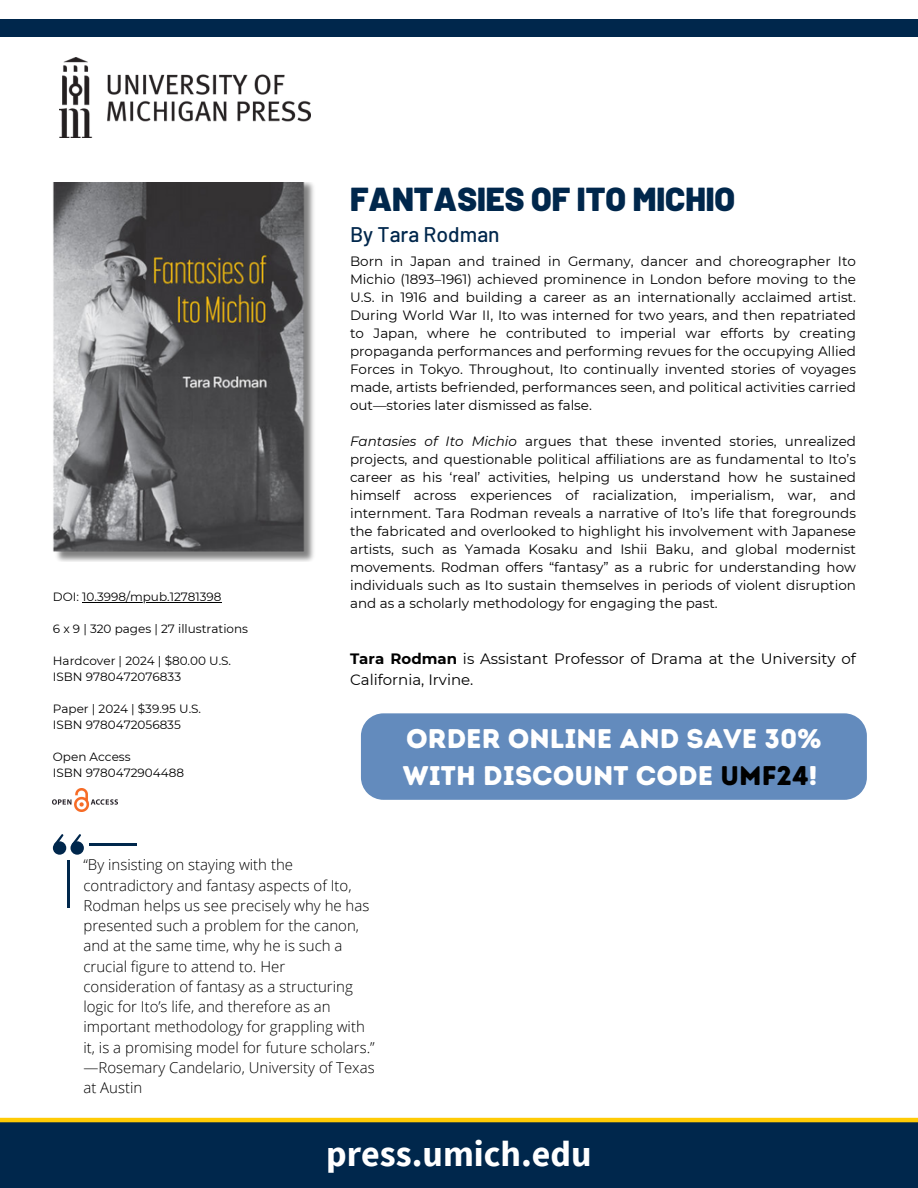
<style>
.page{position:relative;width:918px;height:1188px;background:#fff}
.page>*{position:absolute;margin:0;border:0;box-sizing:border-box;transform-origin:0 0}
.t1{font:700 36px "Source Sans Pro";color:#fff}
.t2{font:900 33.15px "Barlow";color:#00274c}
.t3{font:27px/37.2px "Intro Rust Base";color:#fff}
.t4{font:500 21.15px "Barlow";color:#00274c}
.t5{font:300 15px/20.2px "Open Sans";color:#000}
.t6{font:15px/20.2px "Montserrat";color:#000}
.t7{font:13.5px/18px "Montserrat";color:#000;text-align:justify}
.t8{font:12px "Montserrat";color:#000}
.s1{font-style:italic}
.s2{font-weight:700}
.s3{color:#000}
</style>
<div class="page">
<div style="left:0;top:19px;width:918px;height:18px;background:#00274c"></div>
<img style="left:60px;top:58px;width:250px;height:80px">
<div style="left:0;top:1122px;width:918px;height:66px;background:#00274c"></div>
<div style="left:361px;top:713px;width:506px;height:87px;background:#638bbd"></div>
<img style="left:53px;top:182px;width:261px;height:379px">
<hr style="left:82px;top:602px;width:140px;height:1px;background:#000">
<hr style="left:0;top:1118px;width:918px;height:4px;background:#ffcb05">
<img style="left:53px;top:788px;width:64px;height:24px">
<div style="left:71px;top:841px;width:13px;height:14px;background:#00274c;border-radius:50%"></div>
<svg style="left:72px;top:834px;width:9px;height:10px"></svg>
<div style="left:53px;top:841px;width:13px;height:14px;background:#00274c;border-radius:50%"></div>
<svg style="left:54px;top:834px;width:10px;height:10px"></svg>
<hr style="left:67px;top:860px;width:3px;height:48px;background:#00274c">
<hr style="left:89px;top:844px;width:48px;height:2px;background:#00274c">
<p class="t8" style="left:53px;top:589px;width:170px">DOI: 10.3998/mpub.12781398</p>
<p class="t8" style="left:53px;top:621px;width:197px">6 x 9 | 320 pages | 27 illustrations</p>
<p class="t8" style="left:53px;top:653px;width:180px">Hardcover | 2024 | $80.00 U.S.</p>
<p class="t8" style="left:53px;top:669px;width:130px">ISBN 9780472076833</p>
<p class="t8" style="left:53px;top:701px;width:150px">Paper | 2024 | $39.95 U.S.</p>
<p class="t8" style="left:53px;top:717px;width:130px">ISBN 9780472056835</p>
<p class="t8" style="left:53px;top:749px;width:79px">Open Access</p>
<p class="t8" style="left:53px;top:765px;width:133px">ISBN 9780472904488</p>
<p class="t2" style="left:350px;top:178px;width:387px">FANTASIES OF ITO MICHIO</p>
<h3 class="t4" style="left:350px;top:221px;width:151px">By Tara Rodman</h3>
<h1 class="t7" style="left:350px;top:252px;width:507px">Born in Japan and trained in Germany, dancer and choreographer Ito Michio (1893–1961) achieved prominence in London before moving to the U.S. in 1916 and building a career as an internationally acclaimed artist.<br>During World War II, Ito was interned for two years, and then repatriated to Japan, where he contributed to imperial war efforts by creating propaganda performances and performing revues for the occupying Allied Forces in Tokyo. Throughout, Ito continually invented stories of voyages made, artists befriended, performances seen, and political activities carried out—stories later dismissed as false.</h1>
<h6 class="t7" style="left:350px;top:432px;width:507px"><span class="s1">Fantasies of Ito Michio</span> argues that these invented stories, unrealized projects, and questionable political affiliations are as fundamental to Ito’s career as his ‘real’ activities, helping us understand how he sustained himself across experiences of racialization, imperialism, war, and internment. Tara Rodman reveals a narrative of Ito’s life that foregrounds the fabricated and overlooked to highlight his involvement with Japanese artists, such as Yamada Kosaku and Ishii Baku, and global modernist movements. Rodman offers “fantasy” as a rubric for understanding how individuals such as Ito sustain themselves in periods of violent disruption and as a scholarly methodology for engaging the past.</h6>
<h6 class="t6" style="left:350px;top:649px;width:507px"><span class="s2">Tara Rodman</span> is Assistant Professor of Drama at the University of<br>California, Irvine.</h6>
<h3 class="t3" style="left:403px;top:720px;width:420px">ORDER ONLINE AND SAVE 30%<br>WITH DISCOUNT CODE <span class="s3">UMF24</span>!</h3>
<h5 class="t5" style="left:83px;top:854px;width:293px">“By insisting on staying with the contradictory and fantasy aspects of Ito, Rodman helps us see precisely why he has presented such a problem for the canon, and at the same time, why he is such a crucial figure to attend to. Her consideration of fantasy as a structuring logic for Ito’s life, and therefore as an important methodology for grappling with it, is a promising model for future scholars.” —Rosemary Candelario, University of Texas at Austin</h5>
<h5 class="t1" style="left:326px;top:1130px;width:267px">press.umich.edu</h5>
</div>
